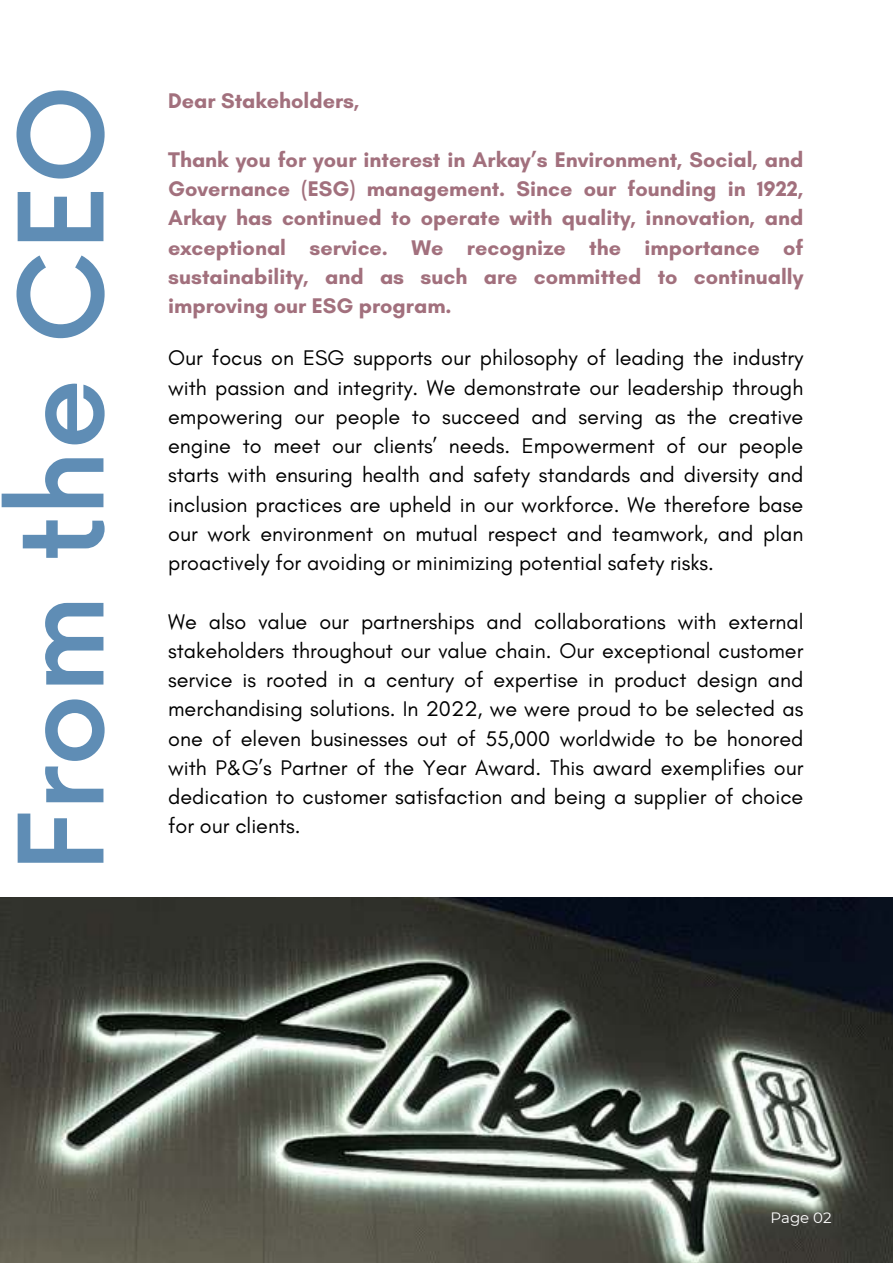
<style>
.page{position:relative;width:893px;height:1264px;background:#fff}
.page>*{position:absolute;margin:0;border:0;box-sizing:border-box;transform-origin:0 0}
.t1{font:500 114.45px "Now";color:#5f8db5}
.t2{font:21.6px/29.2px "Glacial Indifference";color:#000;text-align:justify}
.t3{font:700 21.6px/29.2px "Glacial Indifference";color:#a2707d;text-align:justify}
.t4{font:15px "Montserrat";color:#fff}
</style>
<div class="page">
<img style="left:0;top:897px;width:892px;height:365px">
<h1 class="t1" style="left:-27px;top:872px;width:790px;rotate:-90deg">From the CEO</h1>
<p class="t3" style="left:168px;top:86px;width:193px">Dear Stakeholders,</p>
<p class="t3" style="left:168px;top:145px;width:636px">Thank you for your interest in Arkay’s Environment, Social, and Governance (ESG) management. Since our founding in 1922, Arkay has continued to operate with quality, innovation, and exceptional service. We recognize the importance of sustainability, and as such are committed to continually improving our ESG program.</p>
<p class="t2" style="left:168px;top:344px;width:636px">Our focus on ESG supports our philosophy of leading the industry with passion and integrity. We demonstrate our leadership through empowering our people to succeed and serving as the creative engine to meet our clients’ needs. Empowerment of our people starts with ensuring health and safety standards and diversity and inclusion practices are upheld in our workforce. We therefore base our work environment on mutual respect and teamwork, and plan proactively for avoiding or minimizing potential safety risks.</p>
<p class="t2" style="left:168px;top:607px;width:636px">We also value our partnerships and collaborations with external stakeholders throughout our value chain. Our exceptional customer service is rooted in a century of expertise in product design and merchandising solutions. In 2022, we were proud to be selected as one of eleven businesses out of 55,000 worldwide to be honored with P&amp;G’s Partner of the Year Award. This award exemplifies our dedication to customer satisfaction and being a supplier of choice for our clients.</p>
<p class="t4" style="left:770px;top:1207px;width:63px">Page 02</p>
</div>
